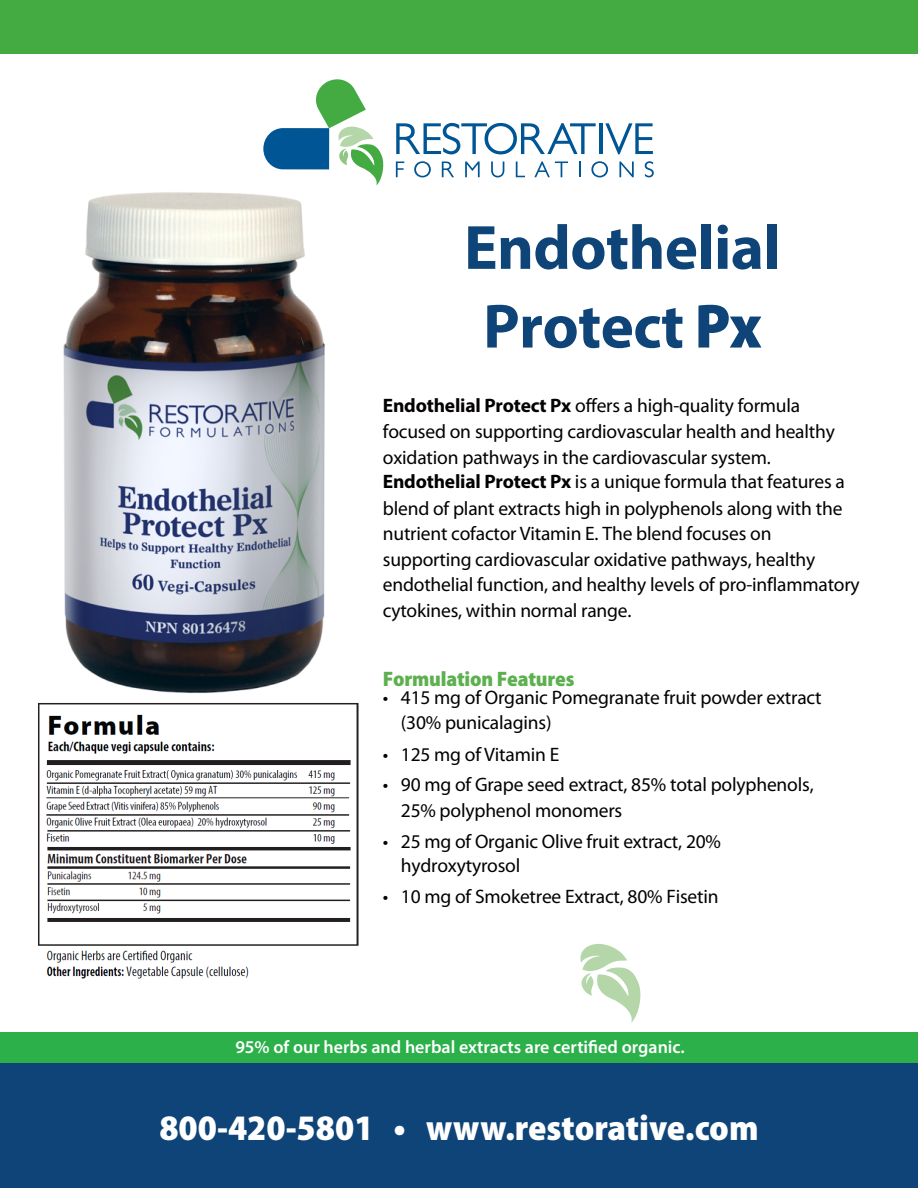
<style>
.page{position:relative;width:918px;height:1188px;background:#fff}
.page>*{position:absolute;margin:0;border:0;box-sizing:border-box;transform-origin:0 0}
.t1{font:700 63px/78.8px "Myriad Pro";letter-spacing:-.01em;color:#0e4477;text-align:center}
.t2{font:900 semi-condensed 36px "Myriad Pro";color:#fff}
.t3{font:900 semi-condensed 21px "Myriad Pro";letter-spacing:-.01em;color:#5db04f}
.t4{font:19.5px/25.7px "Myriad Pro";letter-spacing:-.01em;color:#040201}
.t5{font:600 18px "Myriad Pro";color:#fff}
.s1{font-weight:900;font-stretch:semi-condensed}
.s2{font-weight:700}
</style>
<div class="page">
<div style="left:0;top:0;width:918px;height:54px;background:#44aa42"></div>
<svg style="left:396px;top:123px;width:200px;height:31px"></svg>
<hr style="left:599px;top:123px;width:3px;height:31px;background:#005595">
<svg style="left:605px;top:123px;width:48px;height:31px"></svg>
<svg style="left:396px;top:162px;width:8px;height:15px"></svg>
<svg style="left:414px;top:161px;width:17px;height:16px"></svg>
<svg style="left:442px;top:162px;width:12px;height:15px"></svg>
<svg style="left:465px;top:162px;width:15px;height:15px"></svg>
<svg style="left:491px;top:162px;width:13px;height:15px"></svg>
<svg style="left:516px;top:162px;width:9px;height:15px"></svg>
<svg style="left:534px;top:161px;width:34px;height:16px"></svg>
<svg style="left:579px;top:162px;width:1px;height:15px"></svg>
<svg style="left:591px;top:161px;width:17px;height:16px"></svg>
<svg style="left:619px;top:162px;width:15px;height:15px"></svg>
<svg style="left:645px;top:161px;width:9px;height:16px"></svg>
<svg style="left:263px;top:79px;width:121px;height:107px"></svg>
<svg style="left:580px;top:943px;width:61px;height:80px"></svg>
<div style="left:0;top:1062px;width:918px;height:126px;background:#0e4477"></div>
<div style="left:0;top:1032px;width:918px;height:31px;background:#2bb04a"></div>
<img style="left:63px;top:180px;width:267px;height:513px">
<img style="left:38px;top:703px;width:321px;height:276px">
<h1 class="t1" style="left:464px;top:206px;width:318px">Endothelial<br>Protect <span class="s1">Px</span></h1>
<p class="t4" style="left:383px;top:392px;width:478px"><span class="s2">Endothelial Protect Px</span> offers a high-quality formula focused on supporting cardiovascular health and healthy oxidation pathways in the cardiovascular system.<br><span class="s2">Endothelial Protect Px</span> is a unique formula that features a blend of plant extracts high in polyphenols along with the nutrient cofactor Vitamin E. The blend focuses on supporting cardiovascular oxidative pathways, healthy endothelial function, and healthy levels of pro-inflammatory cytokines, within normal range.</p>
<p class="t3" style="left:383px;top:665px;width:193px">Formulation Features</p>
<p class="t4" style="left:401px;top:684px;width:422px;text-indent:-18px">• 415 mg of Organic Pomegranate fruit powder extract (30% punicalagins)</p>
<p class="t4" style="left:383px;top:741px;width:178px">• 125 mg of Vitamin E</p>
<p class="t4" style="left:401px;top:772px;width:414px;text-indent:-18px">• 90 mg of Grape seed extract, 85% total polyphenols,<br>25% polyphenol monomers</p>
<p class="t4" style="left:401px;top:830px;width:322px;line-height:23.4px;text-indent:-18px">• 25 mg of Organic Olive fruit extract, 20% hydroxytyrosol</p>
<p class="t4" style="left:383px;top:884px;width:337px">• 10 mg of Smoketree Extract, 80% Fisetin</p>
<p class="t5" style="left:235px;top:1036px;width:451px">95% of our herbs and herbal extracts are certified organic.</p>
<h2 class="t2" style="left:159px;top:1104px;width:601px">800-420-5801 • www.restorative.com</h2>
</div>
